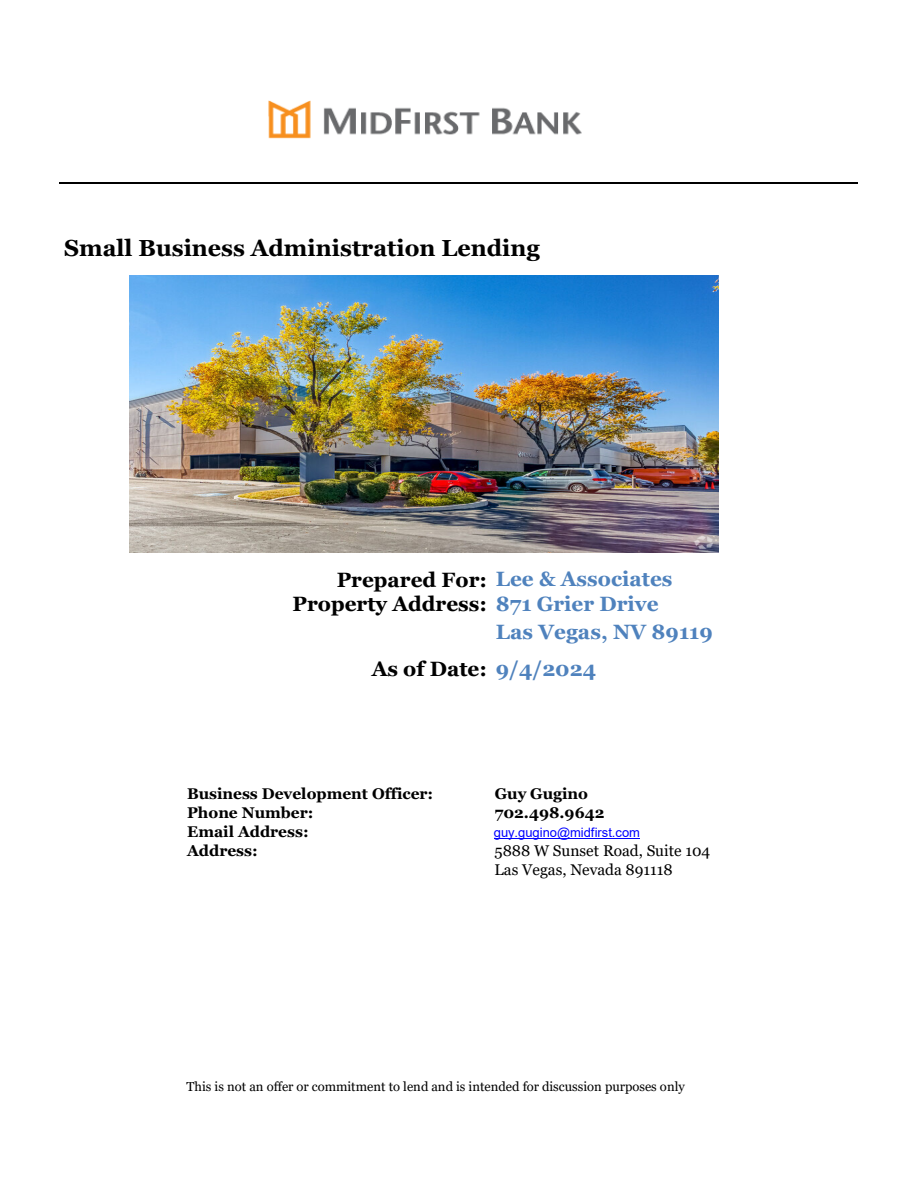
<style>
.page{position:relative;width:918px;height:1188px;background:#fff}
.page>*{position:absolute;margin:0;border:0;box-sizing:border-box;transform-origin:0 0}
.t1{font:700 23.25px "Georgia";color:#000}
.t2{font:700 20.7px/24.3px "Georgia";color:#000}
.t3{font:700 20.7px/37px "Georgia";color:#4f82bd}
.t4{font:700 15.45px "Georgia";color:#000}
.t5{font:15.45px/19px "Georgia";color:#000}
.t6{font:12.9px "Georgia";color:#000}
.t7{font:12.9px "Arial";color:#00f}
.s1{color:#4f82bd}
.s2{color:#000}
</style>
<div class="page">
<hr style="left:494px;top:838px;width:146px;height:1px;background:#00f">
<hr style="left:59px;top:183px;width:799px;height:1px;background:#000">
<img style="left:268px;top:100px;width:314px;height:39px">
<img style="left:130px;top:276px;width:588px;height:276px">
<h1 class="t1" style="left:64px;top:235px;width:477px">Small Business Administration Lending</h1>
<h2 class="t2" style="left:293px;top:567px;width:382px;text-indent:44px">Prepared For: <span class="s1">Lee &amp; Associates<br></span>Property Address: <span class="s1">871 Grier Drive</span></h2>
<h2 class="t3" style="left:372px;top:614px;width:343px;text-indent:124px">Las Vegas, NV 89119<br><span class="s2">As of Date:</span> 9/4/2024</h2>
<p class="t4" style="left:187px;top:785px;width:248px">Business Development Officer:</p>
<p class="t4" style="left:495px;top:785px;width:95px">Guy Gugino</p>
<p class="t4" style="left:187px;top:804px;width:128px">Phone Number:</p>
<p class="t4" style="left:495px;top:804px;width:111px">702.498.9642</p>
<p class="t4" style="left:187px;top:823px;width:123px">Email Address:</p>
<p class="t7" style="left:494px;top:825px;width:148px">guy.gugino@midfirst.com</p>
<p class="t4" style="left:187px;top:842px;width:72px">Address:</p>
<p class="t5" style="left:495px;top:841px;width:217px">5888 W Sunset Road, Suite 104<br>Las Vegas, Nevada 891118</p>
<p class="t6" style="left:186px;top:1080px;width:500px">This is not an offer or commitment to lend and is intended for discussion purposes only</p>
</div>
